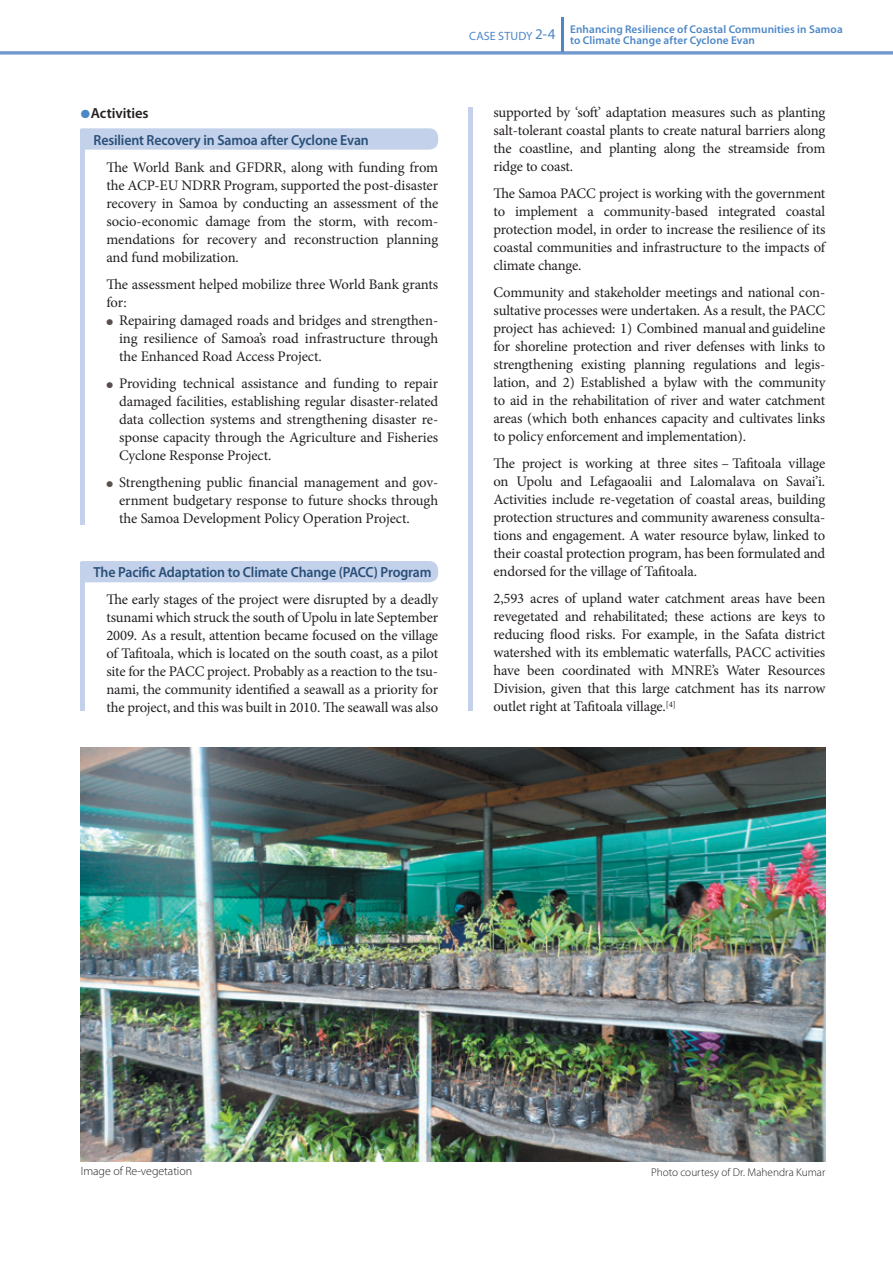
<style>
.page{position:relative;width:893px;height:1263px;background:#fff}
.page>*{position:absolute;margin:0;border:0;box-sizing:border-box;transform-origin:0 0}
.t1{font:14.7px/18px "Minion Pro";letter-spacing:-.01em;color:#231f20;text-align:justify}
.t2{font:600 14.7px/27px "Myriad Pro";letter-spacing:-.01em;color:#294f78;scale:.95 1}
.t3{font:300 12px "Myriad Pro";letter-spacing:-.005em;color:#231f20}
.t4{font:600 11.25px/11.2px "Myriad Pro";letter-spacing:.01em;color:#4d87c6}
.t5{font:300 11.25px "Myriad Pro";color:#231f20}
.s1{color:#4d87c6}
.s2{color:#231f20}
.s3{color:#59504e}
.s4{font-weight:400;font-size:12px}
.s5{font-weight:400;font-size:15px}
</style>
<div class="page">
<div style="left:81px;top:561px;width:357px;height:21px;background:#c3d1ea"></div>
<hr style="left:81px;top:562px;width:4px;height:149px;background:#c3d1ea">
<svg style="left:81px;top:128px;width:357px;height:22px;background:#c5d2ea"></svg>
<hr style="left:81px;top:129px;width:4px;height:396px;background:#c3d1ea">
<svg style="left:0;top:51px;width:892px;height:4px;background:#85a6d5"></svg>
<hr style="left:561px;top:17px;width:2px;height:34px;background:#4d87c6">
<img style="left:81px;top:747px;width:744px;height:414px">
<hr style="left:468px;top:107px;width:4px;height:604px;background:#c3d1ea">
<p class="t2" style="left:94px;top:100px;width:291px;text-indent:-13px"><span class="s1">●</span><span class="s2">Activities<br></span>Resilient Recovery in Samoa after Cyclone Evan</p>
<p class="t1" style="left:106px;top:160px;width:333px">The World Bank and GFDRR, along with funding from the ACP-EU NDRR Program, supported the post-disaster recovery in Samoa by conducting an assessment of the socio-economic damage from the storm, with recom&shy;mendations for recovery and reconstruction planning and fund mobilization.</p>
<p class="t1" style="left:106px;top:277px;width:333px">The assessment helped mobilize three World Bank grants for:</p>
<p class="t1" style="left:119px;top:313px;width:320px;text-indent:-13px"><span class="s3">●</span> Repairing damaged roads and bridges and strengthen&shy;ing resilience of Samoa’s road infrastructure through the Enhanced Road Access Project.</p>
<p class="t1" style="left:119px;top:376px;width:321px;text-indent:-13px"><span class="s3">●</span> Providing technical assistance and funding to repair damaged facilities, establishing regular disaster-related data collection systems and strengthening disaster re&shy;sponse capacity through the Agriculture and Fisheries Cyclone Response Project.</p>
<p class="t1" style="left:119px;top:475px;width:321px;text-indent:-13px"><span class="s3">●</span> Strengthening public financial management and gov&shy;ernment budgetary response to future shocks through the Samoa Development Policy Operation Project.</p>
<p class="t2" style="left:94px;top:559px;width:357px">The Pacific Adaptation to Climate Change (PACC) Program</p>
<p class="t1" style="left:106px;top:592px;width:333px">The early stages of the project were disrupted by a deadly tsunami which struck the south of Upolu in late September 2009. As a result, attention became focused on the village of Tafitoala, which is located on the south coast, as a pilot site for the PACC project. Probably as a reaction to the tsu&shy;nami, the community identified a seawall as a priority for the project, and this was built in 2010. The seawall was also</p>
<p class="t4" style="left:570px;top:24px;width:274px;text-indent:-101px"><span class="s4">CASE STUDY</span> <span class="s5">2-4</span> Enhancing Resilience of Coastal Communities in Samoa to Climate Change after Cyclone Evan</p>
<p class="t1" style="left:493px;top:106px;width:333px">supported by ‘soft’ adaptation measures such as planting salt-tolerant coastal plants to create natural barriers along the coastline, and planting along the streamside from ridge to coast.</p>
<p class="t1" style="left:493px;top:187px;width:333px">The Samoa PACC project is working with the government to implement a community-based integrated coastal protection model, in order to increase the resilience of its coastal communities and infrastructure to the impacts of climate change.</p>
<p class="t1" style="left:493px;top:286px;width:333px">Community and stakeholder meetings and national con&shy;sultative processes were undertaken. As a result, the PACC project has achieved: 1) Combined manual and guideline for shoreline protection and river defenses with links to strengthening existing planning regulations and legis&shy;lation, and 2) Established a bylaw with the community to aid in the rehabilitation of river and water catchment areas (which both enhances capacity and cultivates links to policy enforcement and implementation).</p>
<p class="t1" style="left:493px;top:457px;width:333px">The project is working at three sites – Tafitoala village on Upolu and Lefagaoalii and Lalomalava on Savai’i.<br>Activities include re-vegetation of coastal areas, building protection structures and community awareness consulta&shy;tions and engagement. A water resource bylaw, linked to their coastal protection program, has been formulated and endorsed for the village of Tafitoala.</p>
<p class="t1" style="left:493px;top:592px;width:333px">2,593 acres of upland water catchment areas have been revegetated and rehabilitated; these actions are keys to reducing flood risks. For example, in the Safata district watershed with its emblematic waterfalls, PACC activities have been coordinated with MNRE’s Water Resources Division, given that this large catchment has its narrow outlet right at Tafitoala village.<sup>[4]</sup></p>
<p class="t3" style="left:81px;top:1166px;width:113px">Image of Re-vegetation</p>
<p class="t5" style="left:651px;top:1167px;width:176px">Photo courtesy of Dr. Mahendra Kumar</p>
</div>
